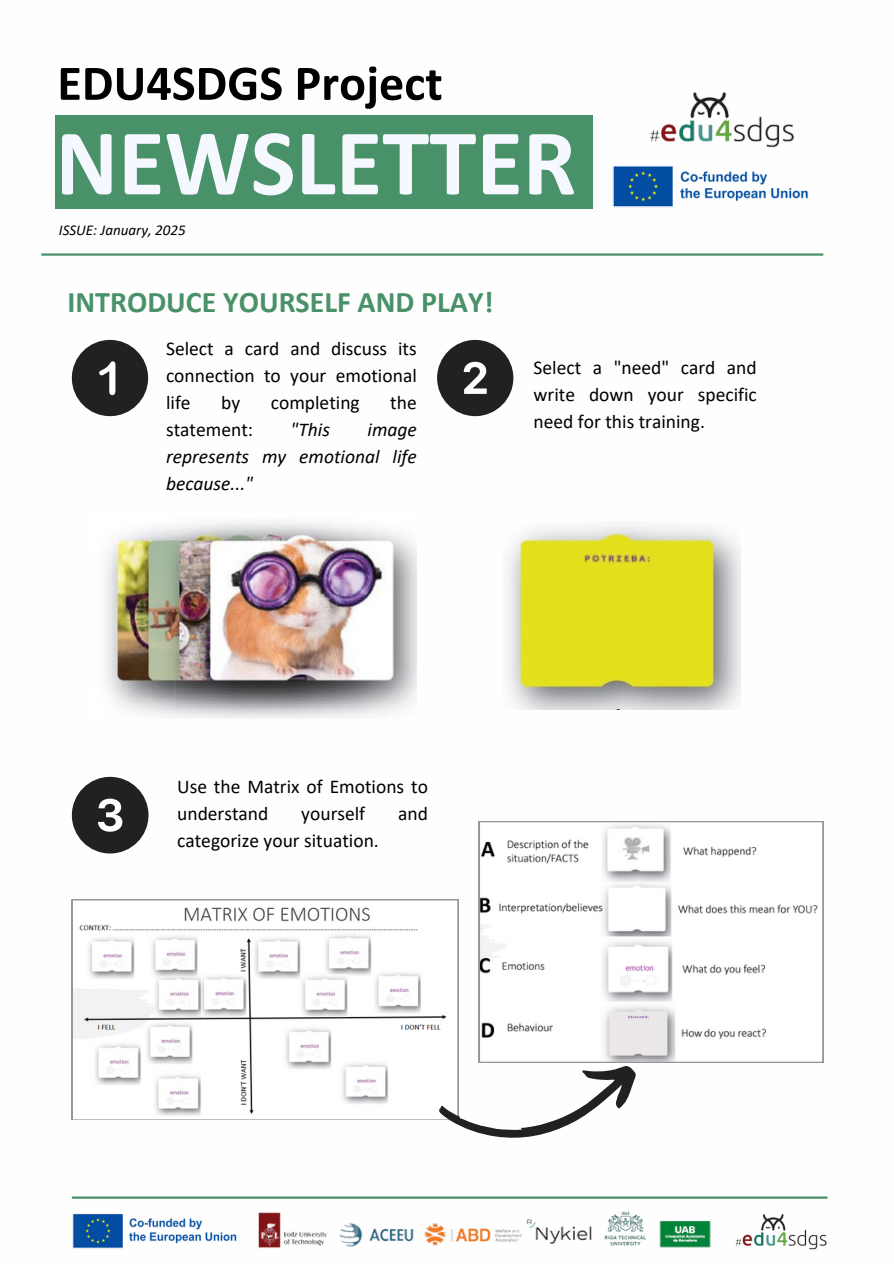
<style>
.page{position:relative;width:894px;height:1264px;background:#fff}
.page>*{position:absolute;margin:0;border:0;box-sizing:border-box;transform-origin:0 0}
.t1{font:700 95.1px "Calibri";color:#f5f8ff}
.t2{font:700 50.25px "Calibri";color:#000}
.t3{font:700 30px "Calibri";color:#499169}
.t4{font:19.5px/27px "Calibri";color:#000;text-align:justify}
.t5{font:italic 19.5px/27px "Calibri";color:#000;text-align:justify}
.t6{font:italic 15px "Calibri";color:#000}
</style>
<div class="page">
<div style="left:55px;top:115px;width:537px;height:94px;background:#499169"></div>
<hr style="left:41px;top:253px;width:782px;height:3px;background:#499169">
<img style="left:650px;top:92px;width:145px;height:56px">
<img style="left:612px;top:166px;width:197px;height:42px">
<hr style="left:72px;top:1196px;width:755px;height:2px;background:#499169">
<img style="left:258px;top:1211px;width:453px;height:38px">
<img style="left:72px;top:1213px;width:165px;height:36px">
<img style="left:735px;top:1214px;width:92px;height:35px">
<img style="left:105px;top:521px;width:311px;height:197px">
<div style="left:72px;top:340px;width:76px;height:76px;background:#232021;border-radius:50%"></div>
<svg style="left:99px;top:361px;width:16px;height:34px"></svg>
<svg style="left:437px;top:340px;width:76px;height:76px"></svg>
<img style="left:506px;top:521px;width:234px;height:188px">
<svg style="left:479px;top:821px;width:344px;height:241px"></svg>
<svg style="left:72px;top:899px;width:386px;height:220px"></svg>
<svg style="left:72px;top:776px;width:76px;height:77px"></svg>
<svg style="left:437px;top:1052px;width:209px;height:86px"></svg>
<h1 class="t2" style="left:57px;top:62px;width:387px">EDU4SDGS Project</h1>
<h2 class="t1" style="left:55px;top:123px;width:522px">NEWSLETTER</h2>
<p class="t6" style="left:59px;top:224px;width:128px">ISSUE: January, 2025</p>
<p class="t3" style="left:67px;top:289px;width:427px">INTRODUCE YOURSELF AND PLAY!</p>
<p class="t4" style="left:166px;top:336px;width:252px">Select a card and discuss its connection to your emotional life</p>
<p class="t4" style="left:221px;top:390px;width:21px">by</p>
<p class="t4" style="left:271px;top:390px;width:90px">completing</p>
<p class="t4" style="left:390px;top:390px;width:28px">the</p>
<p class="t4" style="left:166px;top:417px;width:88px">statement:</p>
<p class="t5" style="left:290px;top:417px;width:41px">"This</p>
<p class="t5" style="left:166px;top:417px;width:252px;text-indent:201px">image represents my emotional life because..."</p>
<p class="t4" style="left:533px;top:355px;width:224px">Select a "need" card and write down your specific need for this training.</p>
<p class="t4" style="left:177px;top:774px;width:252px">Use the Matrix of Emotions to understand</p>
<p class="t4" style="left:301px;top:801px;width:65px">yourself</p>
<p class="t4" style="left:398px;top:801px;width:31px">and</p>
<p class="t4" style="left:177px;top:828px;width:203px">categorize your situation.</p>
</div>
